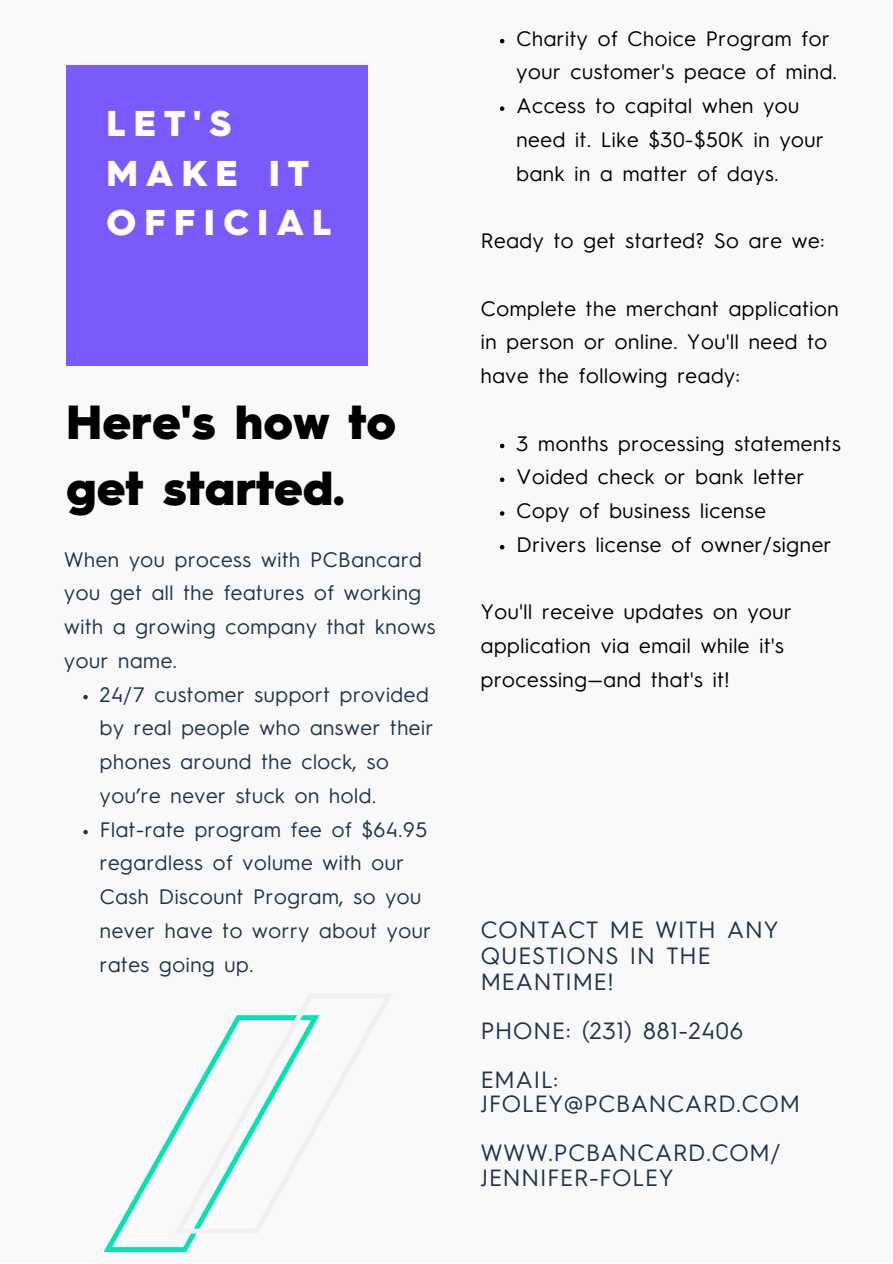
<style>
.page{position:relative;width:893px;height:1264px;background:#fff}
.page>*{position:absolute;margin:0;border:0;box-sizing:border-box;transform-origin:0 0}
.t1{font:900 48px/66.3px "Hurme Geometric Sans 3";color:#000}
.t2{font:900 36px/49.5px "Hurme Geometric Sans 3";letter-spacing:.23em;color:#fff}
.t3{font:23.55px/25.5px "Hurme Geometric Sans 3";letter-spacing:.04em;color:#20344b}
.t4{font:21px/33.8px "Hurme Geometric Sans 3";letter-spacing:.03em;color:#000}
.t5{font:21px/33.8px "Hurme Geometric Sans 3";letter-spacing:.03em;color:#20344b}
</style>
<div class="page">
<div style="left:0;top:0;width:892px;height:1262px;background:#f9f9f9"></div>
<div style="left:66px;top:66px;width:302px;height:300px;background:#795bfc"></div>
<svg style="left:500px;top:39px;width:4px;height:4px"></svg>
<svg style="left:500px;top:106px;width:4px;height:5px"></svg>
<svg style="left:500px;top:444px;width:4px;height:4px"></svg>
<svg style="left:500px;top:477px;width:4px;height:5px"></svg>
<svg style="left:500px;top:511px;width:4px;height:4px"></svg>
<svg style="left:500px;top:545px;width:4px;height:4px"></svg>
<img style="left:103px;top:1198px;width:31px;height:54px">
<img style="left:134px;top:1015px;width:237px;height:237px">
<svg style="left:83px;top:695px;width:5px;height:4px"></svg>
<svg style="left:83px;top:829px;width:5px;height:5px"></svg>
<h2 class="t2" style="left:106px;top:102px;width:226px">LET'S<br>MAKE IT<br>OFFICIAL</h2>
<h1 class="t1" style="left:66px;top:393px;width:331px">Here's how to get started.</h1>
<p class="t5" style="left:64px;top:544px;width:373px">When you process with PCBancard you get all the features of working with a growing company that knows your name.</p>
<p class="t5" style="left:100px;top:679px;width:335px">24/7 customer support provided by real people who answer their phones around the clock, so you’re never stuck on hold.<br>Flat-rate program fee of $64.95 regardless of volume with our<br>Cash Discount Program, so you never have to worry about your rates going up.</p>
<p class="t4" style="left:516px;top:23px;width:322px">Charity of Choice Program for your customer's peace of mind.<br>Access to capital when you need it. Like $30-$50K in your bank in a matter of days.</p>
<p class="t4" style="left:480px;top:226px;width:345px">Ready to get started? So are we:</p>
<p class="t4" style="left:480px;top:293px;width:359px">Complete the merchant application in person or online. You'll need to have the following ready:</p>
<p class="t4" style="left:516px;top:428px;width:326px">3 months processing statements<br>Voided check or bank letter<br>Copy of business license<br>Drivers license of owner/signer</p>
<p class="t4" style="left:480px;top:596px;width:312px">You'll receive updates on your application via email while it's processing—and that's it!</p>
<p class="t3" style="left:480px;top:919px;width:299px">CONTACT ME WITH ANY<br>QUESTIONS IN THE<br>MEANTIME!</p>
<p class="t3" style="left:480px;top:1007px;width:264px;line-height:49.1px">PHONE: (231) 881-2406<br>EMAIL:</p>
<p class="t3" style="left:480px;top:1081px;width:320px;line-height:49.1px">JFOLEY@PCBANCARD.COM<br>WWW.PCBANCARD.COM/</p>
<p class="t3" style="left:480px;top:1166px;width:194px">JENNIFER-FOLEY</p>
</div>
